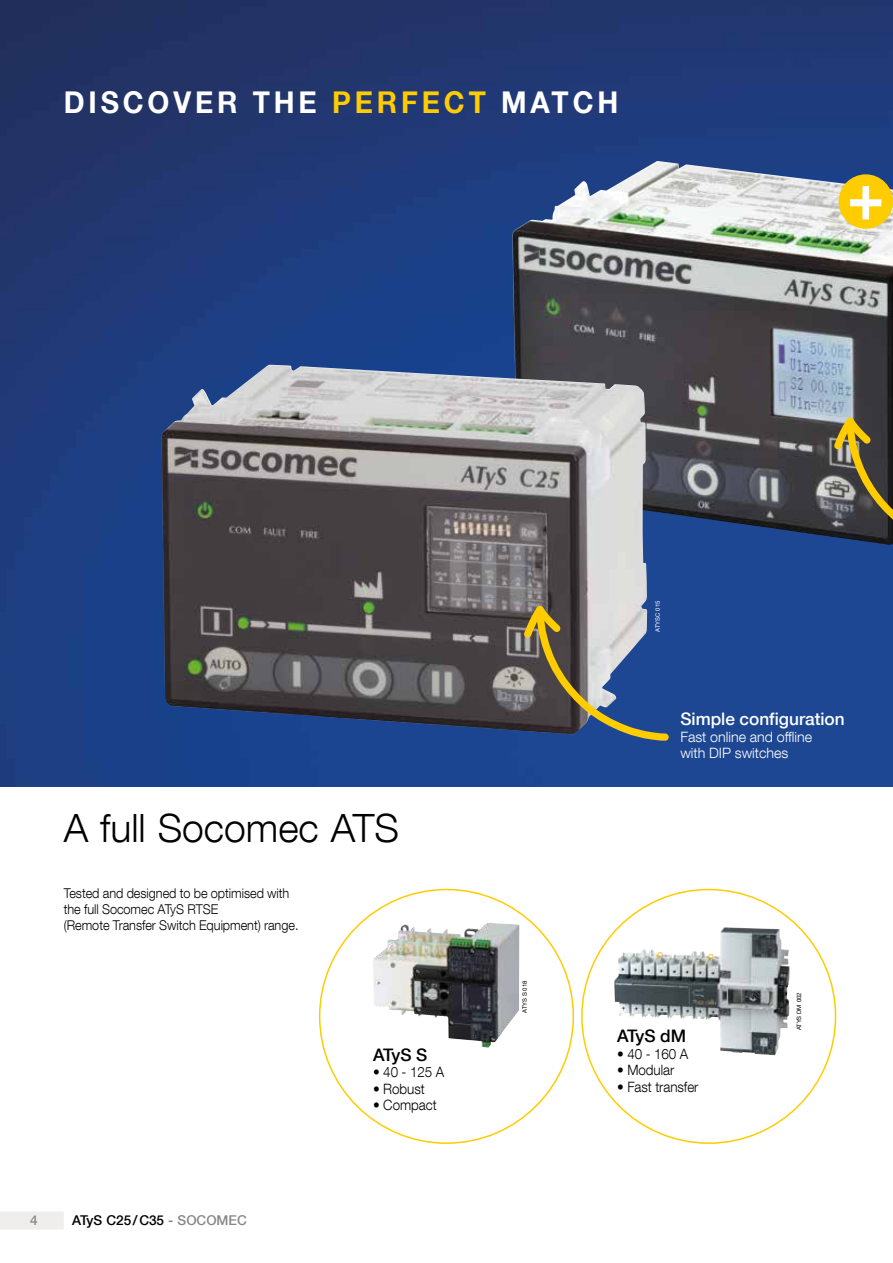
<style>
.page{position:relative;width:893px;height:1263px;background:#fff}
.page>*{position:absolute;margin:0;border:0;box-sizing:border-box;transform-origin:0 0}
.t1{font:300 39px "Helvetica Neue LT Com";color:#000}
.t2{font:700 30px "Helvetica Neue LT Com";letter-spacing:.135em;color:#fff;scale:.94 1}
.t3{font:500 17.25px "Helvetica Neue LT Com";color:#fff}
.t4{font:500 17.25px "Helvetica Neue LT Com";letter-spacing:-.09em;color:#000}
.t5{font:300 14.25px "Helvetica Neue LT Com";letter-spacing:-.005em;color:#000;scale:.94 1}
.t6{font:300 14.25px/16.5px "Helvetica Neue LT Com";color:#fff}
.t7{font:300 13.5px/15.8px "Helvetica Neue LT Com";letter-spacing:-.005em;color:#000;scale:.94 1}
.t8{font:500 13.5px "Helvetica Neue LT Com";color:#000}
.t9{font:500 13.5px "Helvetica Neue LT Com";color:#878787}
.t10{font:6px "Helvetica Neue LT Com";color:#000}
.t11{font:6px "Helvetica Neue LT Com";color:#fff}
.s1{color:#fc0}
.s2{color:#878787}
</style>
<div class="page">
<div style="left:0;top:1211px;width:64px;height:18px;background:#f0eeed"></div>
<img style="left:0;top:0;width:893px;height:787px">
<img style="left:512px;top:161px;width:381px;height:384px">
<div style="left:838px;top:174px;width:55px;height:55px;background:#fc0;border-radius:50%"></div>
<svg style="left:850px;top:186px;width:31px;height:33px"></svg>
<svg style="left:582px;top:889px;width:253px;height:254px"></svg>
<img style="left:614px;top:927px;width:110px;height:90px">
<img style="left:373px;top:923px;width:146px;height:125px">
<img style="left:162px;top:365px;width:485px;height:369px">
<svg style="left:834px;top:417px;width:59px;height:135px;background:#5b5743"></svg>
<svg style="left:524px;top:606px;width:145px;height:135px;background:#6b727b"></svg>
<h2 class="t2" style="left:64px;top:83px;width:591px">DISCOVER THE <span class="s1">PERFECT</span> MATCH</h2>
<h1 class="t1" style="left:64px;top:804px;width:337px">A full Socomec ATS</h1>
<p class="t7" style="left:64px;top:885px;width:251px">Tested and designed to be optimised with the full Socomec ATyS RTSE<br>(Remote Transfer Switch Equipment) range.</p>
<p class="t11" style="left:654px;top:631px;width:32px;rotate:-90deg">ATYSC 015</p>
<p class="t3" style="left:680px;top:709px;width:166px">Simple configuration</p>
<p class="t6" style="left:680px;top:728px;width:133px">Fast online and offline with DIP switches</p>
<p class="t9" style="left:30px;top:1212px;width:9px">4</p>
<p class="t8" style="left:72px;top:1212px;width:176px">ATyS C25/C35 <span class="s2">- SOCOMEC</span></p>
<p class="t4" style="left:373px;top:1044px;width:56px">ATyS S</p>
<p class="t5" style="left:373px;top:1063px;width:77px">• 40 - 125 A</p>
<p class="t5" style="left:373px;top:1080px;width:56px">• Robust</p>
<p class="t5" style="left:373px;top:1096px;width:69px">• Compact</p>
<p class="t10" style="left:521px;top:1013px;width:34px;rotate:-90deg">ATYS S 018</p>
<p class="t4" style="left:617px;top:1026px;width:70px">ATyS dM</p>
<p class="t5" style="left:617px;top:1045px;width:77px">• 40 - 160 A</p>
<p class="t5" style="left:617px;top:1062px;width:62px">• Modular</p>
<p class="t5" style="left:617px;top:1078px;width:88px">• Fast transfer</p>
<p class="t10" style="left:795px;top:1030px;width:39px;rotate:-90deg">ATYS DM 002</p>
</div>
